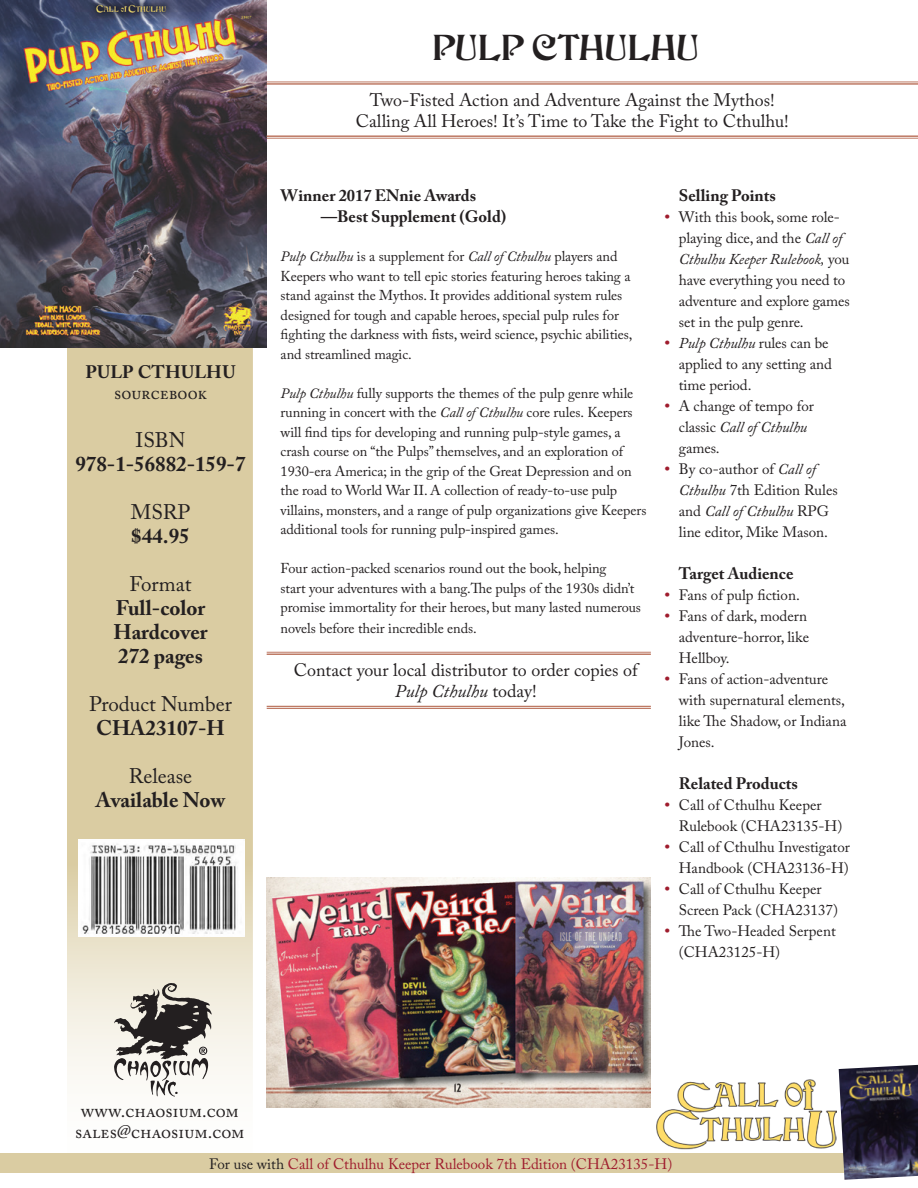
<style>
.page{position:relative;width:918px;height:1188px;background:#fff}
.page>*{position:absolute;margin:0;border:0;box-sizing:border-box;transform-origin:0 0}
.t1{font:36px "Cristoforo";letter-spacing:-.01em;color:#231f20}
.stat_block_body{font:700 21px/24px "Adobe Caslon Pro";color:#231f20;text-align:justify}
.Stat_Block_header{font:21px "Adobe Caslon Pro";color:#231f20}
.Stat_Block_header-2{font:700 21px/24px "Adobe Caslon Pro";color:#231f20;text-align:center}
.logline{font:18px/21px "Adobe Caslon Pro";color:#231f20;text-align:center}
.logline_-_buy_blurb{font:18px/21px "Adobe Caslon Pro";color:#231f20;text-align:center}
.stat_block_title{font:700 18px "Adobe Caslon Pro";letter-spacing:.015em;color:#231f20}
.stat_block_subhead{font:18px "Adobe Caslon Pro";color:#231f20}
.t2{font:700 16.5px/21px "Adobe Caslon Pro";color:#231f20}
.t3{font:15px/21px "Adobe Caslon Pro";color:#231f20}
.t4{font:15px "Adobe Caslon Pro";color:#9f1c2d}
.t5{font:14.25px/19.5px "Adobe Caslon Pro";letter-spacing:-.005em;color:#231f20}
.s1{font-weight:400}
.s2{font-style:italic}
.s3{font-weight:700;color:#9f1c2d}
.s4{color:#231f20}
</style>
<div class="page">
<svg style="left:67px;top:347px;width:185px;height:733px;background:#ddd0ab"></svg>
<svg style="left:114px;top:983px;width:98px;height:114px"></svg>
<hr style="left:267px;top:652px;width:384px;height:1px;background:#be7a65">
<hr style="left:267px;top:653px;width:384px;height:2px;background:#be7a65">
<hr style="left:267px;top:706px;width:384px;height:1px;background:#be7a65">
<hr style="left:267px;top:708px;width:384px;height:1px;background:#be7a65">
<img style="left:0;top:0;width:267px;height:347px">
<hr style="left:267px;top:82px;width:651px;height:1px;background:#be7a65">
<hr style="left:267px;top:83px;width:651px;height:2px;background:#be7a65">
<hr style="left:267px;top:135px;width:651px;height:2px;background:#be7a65">
<hr style="left:267px;top:138px;width:651px;height:1px;background:#be7a65">
<img style="left:267px;top:878px;width:384px;height:230px">
<img style="left:656px;top:1080px;width:181px;height:70px">
<div style="left:0;top:1153px;width:918px;height:20px;background:#dacca2"></div>
<img style="left:839px;top:1065px;width:79px;height:115px">
<img style="left:79px;top:839px;width:165px;height:97px">
<p class="stat_block_title" style="left:85px;top:362px;width:152px">PULP CTHULHU</p>
<p class="stat_block_subhead" style="left:114px;top:383px;width:94px">sourcebook</p>
<p class="Stat_Block_header-2" style="left:75px;top:428px;width:172px"><span class="s1">ISBN<br></span>978-1-56882-159-7</p>
<p class="Stat_Block_header" style="left:131px;top:500px;width:61px">MSRP</p>
<p class="stat_block_body" style="left:131px;top:524px;width:60px">$44.95</p>
<p class="Stat_Block_header" style="left:129px;top:572px;width:64px">Format</p>
<p class="stat_block_body" style="left:113px;top:596px;width:96px">Full-color Hardcover 272 pages</p>
<p class="Stat_Block_header" style="left:89px;top:692px;width:144px">Product Number</p>
<p class="stat_block_body" style="left:96px;top:716px;width:130px">CHA23107-H</p>
<p class="Stat_Block_header" style="left:129px;top:764px;width:65px">Release</p>
<p class="stat_block_body" style="left:96px;top:788px;width:131px">Available Now</p>
<p class="t1" style="left:432px;top:19px;width:269px">PULP CTHULHU</p>
<p class="logline" style="left:356px;top:89px;width:434px">Two-Fisted Action and Adventure Against the Mythos!<br>Calling All Heroes! It’s Time to Take the Fight to Cthulhu!</p>
<p class="t2" style="left:321px;top:185px;width:187px;text-indent:-40px">Winner 2017 ENnie Awards —Best Supplement (Gold)</p>
<p class="t5" style="left:281px;top:246px;width:353px"><span class="s2">Pulp Cthulhu</span> is a supplement for <span class="s2">Call of Cthulhu</span> players and Keepers who want to tell epic stories featuring heroes taking a stand against the Mythos. It provides additional system rules designed for tough and capable heroes, special pulp rules for fighting the darkness with fists, weird science, psychic abilities, and streamlined magic.</p>
<p class="t5" style="left:281px;top:383px;width:367px"><span class="s2">Pulp Cthulhu</span> fully supports the themes of the pulp genre while running in concert with the <span class="s2">Call of Cthulhu</span> core rules. Keepers will find tips for developing and running pulp-style games, a crash course on “the Pulps” themselves, and an exploration of 1930-era America; in the grip of the Great Depression and on the road to World War II. A collection of ready-to-use pulp villains, monsters, and a range of pulp organizations give Keepers additional tools for running pulp-inspired games.</p>
<p class="t5" style="left:281px;top:558px;width:362px">Four action-packed scenarios round out the book, helping<br>start your adventures with a bang.The pulps of the 1930s didn’t promise immortality for their heroes, but many lasted numerous</p>
<p class="t5" style="left:281px;top:618px;width:198px">novels before their incredible ends.</p>
<p class="logline_-_buy_blurb" style="left:294px;top:660px;width:345px">Contact your local distributor to order copies of<br><span class="s2">Pulp Cthulhu</span> today!</p>
<p class="t2" style="left:679px;top:185px;width:99px">Selling Points</p>
<p class="t3" style="left:679px;top:206px;width:173px;text-indent:-14px"><span class="s3">•</span> With this book, some role&shy;playing dice, and the <span class="s2">Call of<br>Cthulhu Keeper Rulebook,</span> you have everything you need to adventure and explore games set in the pulp genre.</p>
<p class="t3" style="left:679px;top:332px;width:155px;text-indent:-14px"><span class="s3">•</span> <span class="s2">Pulp Cthulhu</span> rules can be applied to any setting and time period.</p>
<p class="t3" style="left:679px;top:395px;width:137px;text-indent:-14px"><span class="s3">•</span> A change of tempo for classic <span class="s2">Call of Cthulhu </span>games.</p>
<p class="t3" style="left:679px;top:458px;width:160px;text-indent:-14px"><span class="s3">•</span> By co-author of <span class="s2">Call of<br>Cthulhu</span> 7th Edition Rules and <span class="s2">Call of Cthulhu</span> RPG line editor, Mike Mason.</p>
<p class="t2" style="left:679px;top:563px;width:116px">Target Audience</p>
<p class="t3" style="left:665px;top:584px;width:136px"><span class="s3">•</span> Fans of pulp fiction.</p>
<p class="t3" style="left:679px;top:605px;width:132px;text-indent:-14px"><span class="s3">•</span> Fans of dark, modern adventure-horror, like<br>Hellboy.</p>
<p class="t3" style="left:679px;top:668px;width:169px;text-indent:-14px"><span class="s3">•</span> Fans of action-adventure with supernatural elements, like The Shadow, or Indiana<br>Jones.</p>
<p class="t2" style="left:679px;top:773px;width:121px">Related Products</p>
<p class="t3" style="left:679px;top:794px;width:165px;text-indent:-14px"><span class="s3">•</span> Call of Cthulhu Keeper<br>Rulebook (CHA23135-H)</p>
<p class="t3" style="left:665px;top:836px;width:187px;text-align:right"><span class="s3">•</span> Call of Cthulhu Investigator<br>Handbook (CHA23136-H)</p>
<p class="t3" style="left:679px;top:878px;width:161px;text-indent:-14px"><span class="s3">•</span> Call of Cthulhu Keeper<br>Screen Pack (CHA23137)</p>
<p class="t3" style="left:679px;top:920px;width:159px;text-indent:-14px"><span class="s3">•</span> The Two-Headed Serpent (CHA23125-H)</p>
<p class="logline" style="left:75px;top:1100px;width:171px">www.chaosium.com sales@chaosium.com</p>
<p class="t4" style="left:209px;top:1155px;width:465px"><span class="s4">For use with</span> Call of Cthulhu Keeper Rulebook 7th Edition (CHA23135-H)</p>
</div>
